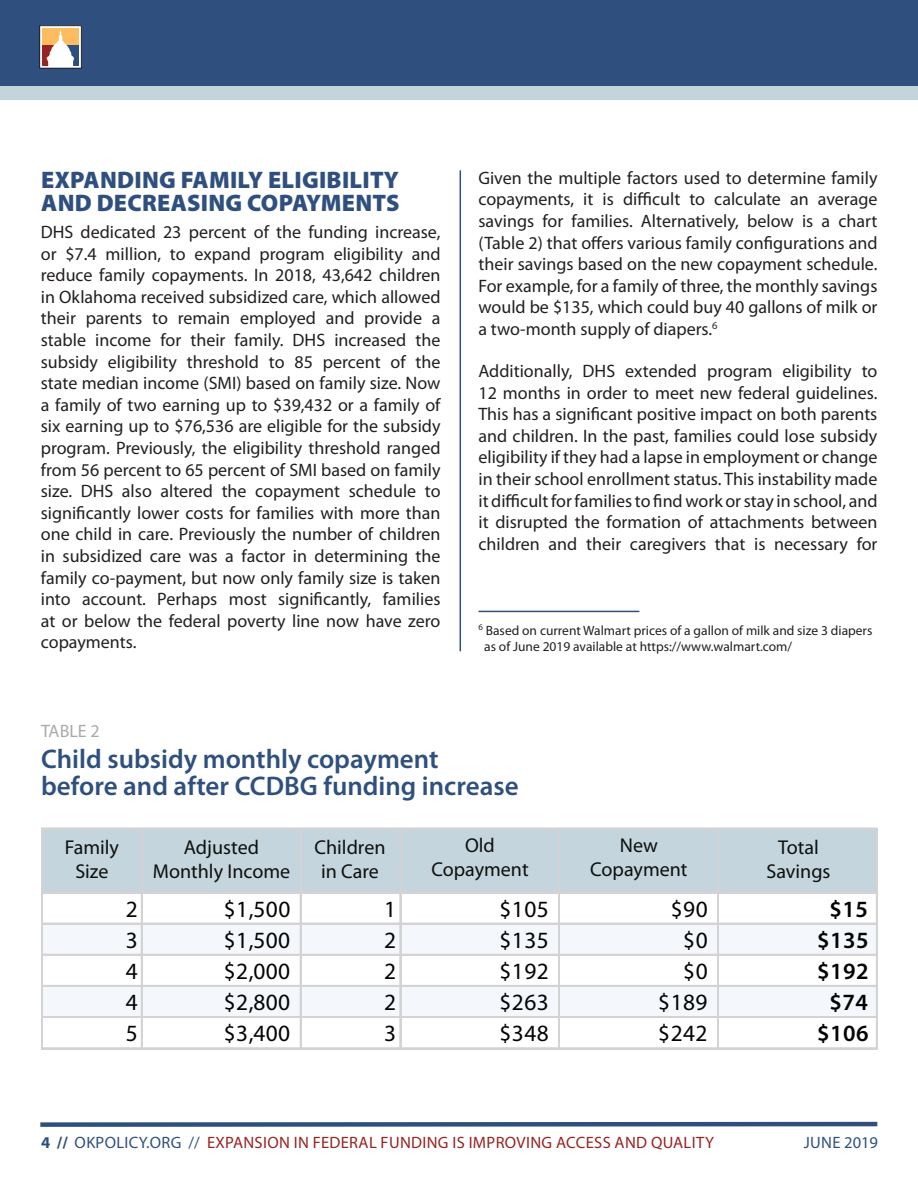
<style>
.page{position:relative;width:918px;height:1188px;background:#fff}
.page>*{position:absolute;margin:0;border:0;box-sizing:border-box;transform-origin:0 0}
.t1{font:600 27px "Myriad Pro";color:#2f507f}
.t2{font:900 24px/22.5px "Myriad Pro";letter-spacing:.01em;color:#2f507f}
.t3{font:23.4px "Myriad Pro";letter-spacing:.02em;color:#040503}
.t4{font:600 23.4px "Myriad Pro";letter-spacing:.02em;color:#040503}
.t5{font:20.1px/24.2px "Myriad Pro";color:#0e100e;text-align:center}
.t6{font:18px/21.6px "Myriad Pro";color:#231f20;text-align:justify}
.t7{font:18px "Myriad Pro";color:#aaa}
.t8{font:16.5px "Myriad Pro";letter-spacing:.02em;color:#972421}
.t9{font:16.5px "Myriad Pro";letter-spacing:.01em;color:#2f507f}
.t10{font:13.5px "Myriad Pro";color:#231f20}
.s1{font-weight:700;color:#2f507f}
.s2{color:#2f507f}
</style>
<div class="page">
<div style="left:0;top:0;width:918px;height:86px;background:#2f507f"></div>
<div style="left:0;top:86px;width:918px;height:14px;background:#c4d4dc"></div>
<svg style="left:40px;top:1121px;width:838px;height:6px;background:#627b9e"></svg>
<div style="left:40px;top:26px;width:41px;height:42px;background:#fff"></div>
<div style="left:42px;top:28px;width:37px;height:18px;background:#fcbc5f"></div>
<div style="left:42px;top:46px;width:19px;height:20px;background:#972422"></div>
<div style="left:61px;top:46px;width:18px;height:20px;background:#2b5080"></div>
<svg style="left:47px;top:29px;width:27px;height:37px"></svg>
<hr style="left:460px;top:170px;width:1px;height:481px;background:#2f507f">
<hr style="left:478px;top:611px;width:161px;height:1px;background:#2f507f">
<div style="left:42px;top:923px;width:836px;height:31px;background:#f4f8fc"></div>
<div style="left:42px;top:985px;width:836px;height:32px;background:#f4f8fc"></div>
<div style="left:42px;top:828px;width:836px;height:64px;background:#c4d5dd"></div>
<hr style="left:42px;top:828px;width:834px;height:2px;background:#d4d3d3">
<hr style="left:42px;top:892px;width:834px;height:1px;background:#d4d3d3">
<hr style="left:42px;top:923px;width:834px;height:2px;background:#d4d3d3">
<hr style="left:42px;top:954px;width:834px;height:2px;background:#d4d3d3">
<hr style="left:42px;top:985px;width:834px;height:2px;background:#d4d3d3">
<hr style="left:42px;top:1016px;width:834px;height:1px;background:#d4d3d3">
<hr style="left:42px;top:1017px;width:834px;height:1px;background:#d4d3d3">
<hr style="left:42px;top:1047px;width:834px;height:1px;background:#d4d3d3">
<hr style="left:42px;top:1048px;width:834px;height:1px;background:#d4d3d3">
<hr style="left:41px;top:828px;width:1px;height:221px;background:#d4d3d3">
<hr style="left:42px;top:828px;width:1px;height:221px;background:#d4d3d3">
<hr style="left:141px;top:828px;width:2px;height:221px;background:#d4d3d3">
<hr style="left:300px;top:828px;width:2px;height:221px;background:#d4d3d3">
<hr style="left:400px;top:828px;width:1px;height:221px;background:#d4d3d3">
<hr style="left:558px;top:828px;width:1px;height:221px;background:#d4d3d3">
<hr style="left:559px;top:828px;width:1px;height:221px;background:#d4d3d3">
<hr style="left:717px;top:828px;width:1px;height:221px;background:#d4d3d3">
<hr style="left:718px;top:828px;width:1px;height:221px;background:#d4d3d3">
<hr style="left:876px;top:828px;width:2px;height:221px;background:#d4d3d3">
<p class="t2" style="left:41px;top:169px;width:360px">EXPANDING FAMILY ELIGIBILITY<br>AND DECREASING COPAYMENTS</p>
<p class="t6" style="left:478px;top:167px;width:401px">Given the multiple factors used to determine family copayments, it is difficult to calculate an average savings for families. Alternatively, below is a chart (Table 2) that offers various family configurations and their savings based on the new copayment schedule.<br>For example, for a family of three, the monthly savings would be $135, which could buy 40 gallons of milk or a two-month supply of diapers.<sup>6</sup></p>
<p class="t6" style="left:478px;top:360px;width:401px">Additionally, DHS extended program eligibility to 12 months in order to meet new federal guidelines.<br>This has a significant positive impact on both parents and children. In the past, families could lose subsidy eligibility if they had a lapse in employment or change in their school enrollment status. This instability made it difficult for families to find work or stay in school, and it disrupted the formation of attachments between children and their caregivers that is necessary for</p>
<p class="t6" style="left:41px;top:221px;width:401px">DHS dedicated 23 percent of the funding increase, or $7.4 million, to expand program eligibility and reduce family copayments. In 2018, 43,642 children in Oklahoma received subsidized care, which allowed their parents to remain employed and provide a stable income for their family. DHS increased the subsidy eligibility threshold to 85 percent of the state median income (SMI) based on family size. Now a family of two earning up to $39,432 or a family of six earning up to $76,536 are eligible for the subsidy program. Previously, the eligibility threshold ranged from 56 percent to 65 percent of SMI based on family size. DHS also altered the copayment schedule to significantly lower costs for families with more than one child in care. Previously the number of children in subsidized care was a factor in determining the family co-payment, but now only family size is taken into account. Perhaps most significantly, families at or below the federal poverty line now have zero copayments.</p>
<p class="t10" style="left:478px;top:622px;width:395px"><sup>6</sup> Based on current Walmart prices of a gallon of milk and size 3 diapers</p>
<p class="t10" style="left:484px;top:639px;width:309px">as of June 2019 available at https://www.walmart.com/</p>
<p class="t7" style="left:41px;top:720px;width:60px">TABLE 2</p>
<p class="t1" style="left:41px;top:742px;width:399px">Child subsidy monthly copayment</p>
<p class="t1" style="left:41px;top:769px;width:479px">before and after CCDBG funding increase</p>
<p class="t5" style="left:65px;top:835px;width:56px">Family<br>Size</p>
<p class="t5" style="left:153px;top:835px;width:139px">Adjusted<br>Monthly Income</p>
<p class="t5" style="left:314px;top:835px;width:73px">Children in Care</p>
<p class="t5" style="left:431px;top:833px;width:99px">Old<br>Copayment</p>
<p class="t5" style="left:590px;top:833px;width:99px">New<br>Copayment</p>
<p class="t5" style="left:766px;top:835px;width:66px">Total<br>Savings</p>
<p class="t3" style="left:126px;top:895px;width:13px">2</p>
<p class="t3" style="left:224px;top:895px;width:68px">$1,500</p>
<p class="t3" style="left:384px;top:895px;width:13px">1</p>
<p class="t3" style="left:499px;top:895px;width:51px">$105</p>
<p class="t3" style="left:671px;top:895px;width:38px">$90</p>
<p class="t4" style="left:830px;top:894px;width:40px">$15</p>
<p class="t3" style="left:126px;top:926px;width:13px">3</p>
<p class="t3" style="left:224px;top:926px;width:68px">$1,500</p>
<p class="t3" style="left:384px;top:926px;width:13px">2</p>
<p class="t3" style="left:499px;top:926px;width:51px">$135</p>
<p class="t3" style="left:683px;top:926px;width:26px">$0</p>
<p class="t4" style="left:817px;top:925px;width:53px">$135</p>
<p class="t3" style="left:126px;top:957px;width:13px">4</p>
<p class="t3" style="left:224px;top:957px;width:68px">$2,000</p>
<p class="t3" style="left:384px;top:957px;width:13px">2</p>
<p class="t3" style="left:499px;top:957px;width:51px">$192</p>
<p class="t3" style="left:683px;top:957px;width:26px">$0</p>
<p class="t4" style="left:817px;top:956px;width:53px">$192</p>
<p class="t3" style="left:126px;top:988px;width:13px">4</p>
<p class="t3" style="left:224px;top:988px;width:68px">$2,800</p>
<p class="t3" style="left:384px;top:988px;width:13px">2</p>
<p class="t3" style="left:499px;top:988px;width:51px">$263</p>
<p class="t3" style="left:658px;top:988px;width:51px">$189</p>
<p class="t4" style="left:830px;top:988px;width:40px">$74</p>
<p class="t3" style="left:126px;top:1019px;width:13px">5</p>
<p class="t3" style="left:224px;top:1019px;width:68px">$3,400</p>
<p class="t3" style="left:384px;top:1019px;width:13px">3</p>
<p class="t3" style="left:499px;top:1019px;width:51px">$348</p>
<p class="t3" style="left:658px;top:1019px;width:51px">$242</p>
<p class="t4" style="left:817px;top:1019px;width:53px">$106</p>
<p class="t8" style="left:41px;top:1132px;width:674px"><span class="s1">4 //</span> <span class="s2">OKPOLICY.ORG //</span> EXPANSION IN FEDERAL FUNDING IS IMPROVING ACCESS AND QUALITY</p>
<p class="t9" style="left:804px;top:1132px;width:76px">JUNE 2019</p>
</div>
